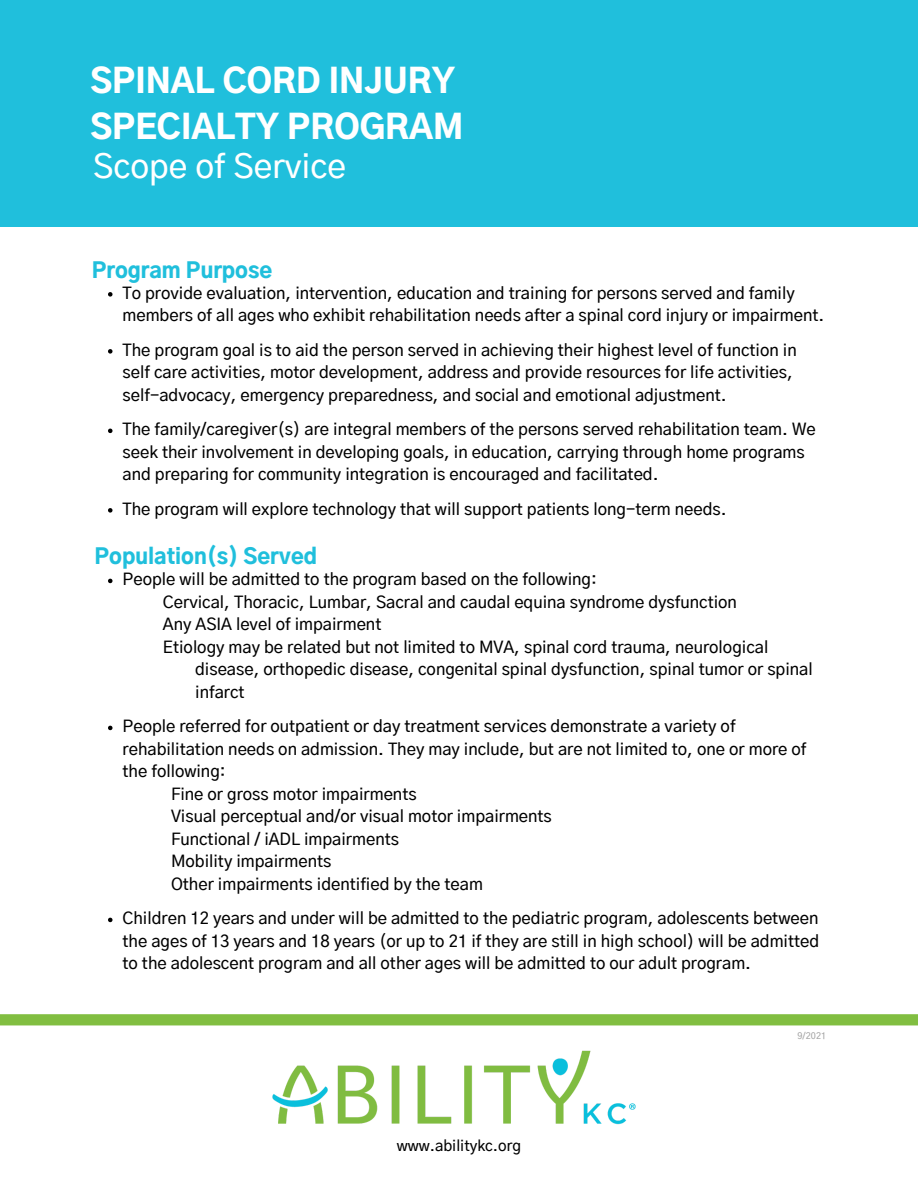
<style>
.page{position:relative;width:918px;height:1188px;background:#fff}
.page>*{position:absolute;margin:0;border:0;box-sizing:border-box;transform-origin:0 0}
.t1{font:900 33px/46.2px "Gothic A1";color:#fff}
.t2{font:500 33px "Gothic A1";color:#fff}
.t3{font:900 21px "Gothic A1";color:#20bfdc}
.t4{font:500 16.5px/22.5px "Gothic A1";color:#000}
.t5{font:500 15px "Gothic A1";color:#000}
.t6{font:500 9px "Gothic A1";color:#a6a6a6}
</style>
<div class="page">
<div style="left:0;top:1014px;width:918px;height:11px;background:#81be41"></div>
<div style="left:0;top:0;width:918px;height:227px;background:#20bfdc"></div>
<svg style="left:108px;top:292px;width:5px;height:5px"></svg>
<svg style="left:108px;top:349px;width:5px;height:5px"></svg>
<svg style="left:108px;top:429px;width:5px;height:4px"></svg>
<svg style="left:108px;top:508px;width:5px;height:5px"></svg>
<svg style="left:108px;top:579px;width:5px;height:4px"></svg>
<svg style="left:108px;top:726px;width:5px;height:4px"></svg>
<svg style="left:108px;top:918px;width:5px;height:4px"></svg>
<img style="left:272px;top:1050px;width:364px;height:75px">
<h1 class="t1" style="left:90px;top:60px;width:374px">SPINAL CORD INJURY<br>SPECIALTY PROGRAM</h1>
<h1 class="t2" style="left:93px;top:152px;width:255px">Scope of Service</h1>
<h2 class="t3" style="left:92px;top:261px;width:182px">Program Purpose</h2>
<p class="t4" style="left:123px;top:283px;width:703px">To provide evaluation, intervention, education and training for persons served and family members of all ages who exhibit rehabilitation needs after a spinal cord injury or impairment.</p>
<p class="t4" style="left:123px;top:340px;width:676px">The program goal is to aid the person served in achieving their highest level of function in self care activities, motor development, address and provide resources for life activities, self-advocacy, emergency preparedness, and social and emotional adjustment.</p>
<p class="t4" style="left:123px;top:419px;width:695px">The family/caregiver(s) are integral members of the persons served rehabilitation team. We seek their involvement in developing goals, in education, carrying through home programs and preparing for community integration is encouraged and facilitated.</p>
<p class="t4" style="left:123px;top:499px;width:606px">The program will explore technology that will support patients long-term needs.</p>
<h2 class="t3" style="left:95px;top:547px;width:224px">Population(s) Served</h2>
<p class="t4" style="left:123px;top:569px;width:476px">People will be admitted to the program based on the following:</p>
<p class="t4" style="left:163px;top:592px;width:576px">Cervical, Thoracic, Lumbar, Sacral and caudal equina syndrome dysfunction</p>
<p class="t4" style="left:163px;top:614px;width:220px">Any ASIA level of impairment</p>
<p class="t4" style="left:195px;top:637px;width:619px;text-indent:-32px">Etiology may be related but not limited to MVA, spinal cord trauma, neurological disease, orthopedic disease, congenital spinal dysfunction, spinal tumor or spinal infarct</p>
<p class="t4" style="left:123px;top:716px;width:686px">People referred for outpatient or day treatment services demonstrate a variety of rehabilitation needs on admission. They may include, but are not limited to, one or more of the following:</p>
<p class="t4" style="left:171px;top:784px;width:247px">Fine or gross motor impairments</p>
<p class="t4" style="left:171px;top:806px;width:382px">Visual perceptual and/or visual motor impairments</p>
<p class="t4" style="left:171px;top:829px;width:229px">Functional / iADL impairments</p>
<p class="t4" style="left:171px;top:851px;width:162px">Mobility impairments</p>
<p class="t4" style="left:171px;top:874px;width:313px">Other impairments identified by the team</p>
<p class="t4" style="left:123px;top:908px;width:698px;text-align:justify">Children 12 years and under will be admitted to the pediatric program, adolescents between the ages of 13 years and 18 years (or up to 21 if they are still in high school) will be admitted to the adolescent program and all other ages will be admitted to our adult program.</p>
<p class="t5" style="left:397px;top:1139px;width:126px">www.abilitykc.org</p>
<p class="t6" style="left:798px;top:1032px;width:30px">9/2021</p>
</div>
